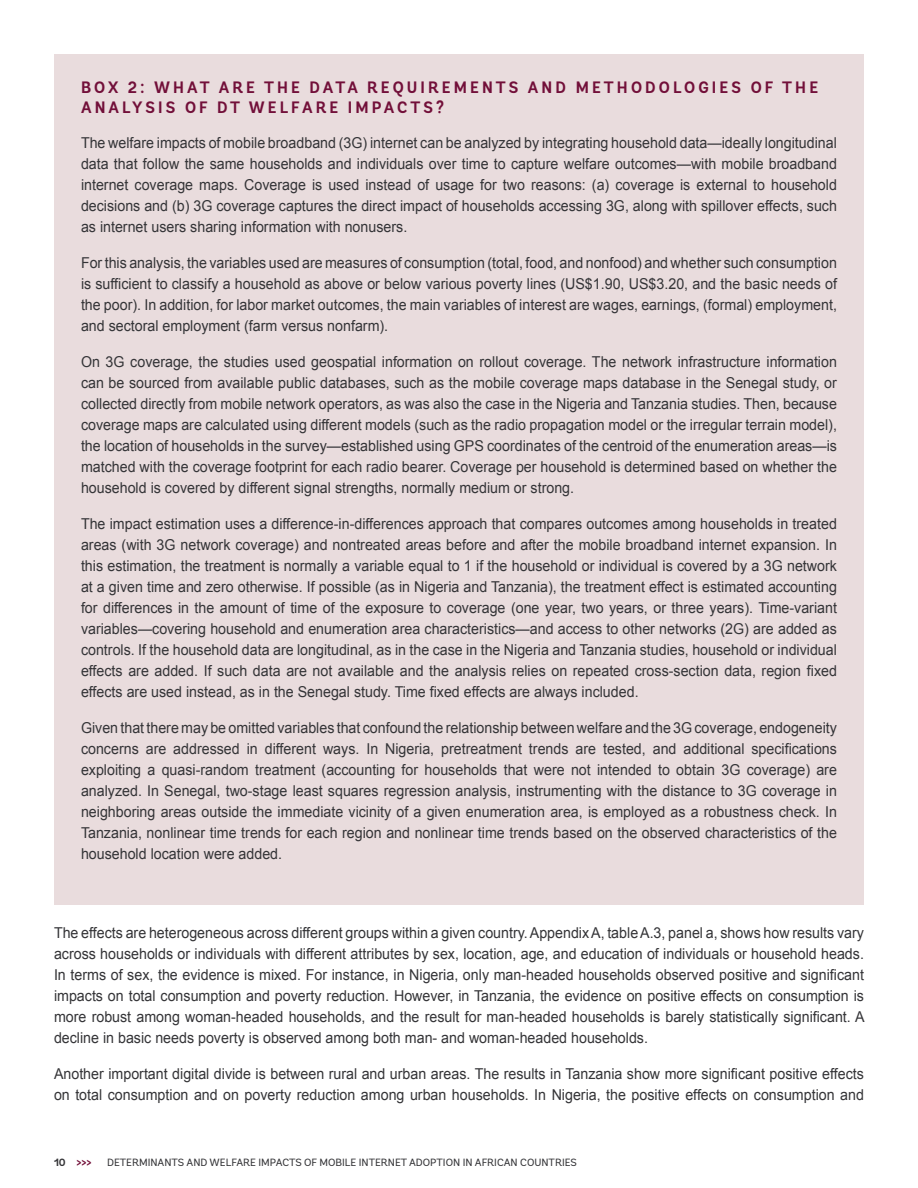
<style>
.page{position:relative;width:918px;height:1188px;background:#fff}
.page>*{position:absolute;margin:0;border:0;box-sizing:border-box;transform-origin:0 0}
.t1{font:700 16.5px/19.8px "Andes";letter-spacing:.2em;color:#720f39;scale:.95 1}
.bullet_-_level_1{font:15px/21px "Arial";color:#343437;text-align:justify;scale:.95 1}
.body{font:15px/21px "Arial";color:#343437;text-align:justify;scale:.95 1}
.t2{font:700 12px "Andes";color:#720f39;scale:.95 1}
.t3{font:10.5px "Andes";color:#343437}
.s1{font-size:10.5px;color:#343437}
</style>
<div class="page">
<div style="left:54px;top:54px;width:810px;height:850px;background:#e9dcdd"></div>
<p class="t1" style="left:81px;top:78px;width:777px">BOX 2: WHAT ARE THE DATA REQUIREMENTS AND METHODOLOGIES OF THE<br>ANALYSIS OF DT WELFARE IMPACTS?</p>
<p class="bullet_-_level_1" style="left:81px;top:132px;width:797px">The welfare impacts of mobile broadband (3G) internet can be analyzed by integrating household data—ideally longitudinal data that follow the same households and individuals over time to capture welfare outcomes—with mobile broadband internet coverage maps. Coverage is used instead of usage for two reasons: (a) coverage is external to household decisions and (b) 3G coverage captures the direct impact of households accessing 3G, along with spillover effects, such as internet users sharing information with nonusers.</p>
<p class="bullet_-_level_1" style="left:81px;top:252px;width:797px">For this analysis, the variables used are measures of consumption (total, food, and nonfood) and whether such consumption is sufficient to classify a household as above or below various poverty lines (US$1.90, US$3.20, and the basic needs of the poor). In addition, for labor market outcomes, the main variables of interest are wages, earnings, (formal) employment, and sectoral employment (farm versus nonfarm).</p>
<p class="bullet_-_level_1" style="left:81px;top:351px;width:797px">On 3G coverage, the studies used geospatial information on rollout coverage. The network infrastructure information can be sourced from available public databases, such as the mobile coverage maps database in the Senegal study, or collected directly from mobile network operators, as was also the case in the Nigeria and Tanzania studies. Then, because coverage maps are calculated using different models (such as the radio propagation model or the irregular terrain model), the location of households in the survey—established using GPS coordinates of the centroid of the enumeration areas—is matched with the coverage footprint for each radio bearer. Coverage per household is determined based on whether the household is covered by different signal strengths, normally medium or strong.</p>
<p class="bullet_-_level_1" style="left:81px;top:513px;width:797px">The impact estimation uses a difference-in-differences approach that compares outcomes among households in treated areas (with 3G network coverage) and nontreated areas before and after the mobile broadband internet expansion. In this estimation, the treatment is normally a variable equal to 1 if the household or individual is covered by a 3G network at a given time and zero otherwise. If possible (as in Nigeria and Tanzania), the treatment effect is estimated accounting for differences in the amount of time of the exposure to coverage (one year, two years, or three years). Time-variant variables—covering household and enumeration area characteristics—and access to other networks (2G) are added as controls. If the household data are longitudinal, as in the case in the Nigeria and Tanzania studies, household or individual effects are added. If such data are not available and the analysis relies on repeated cross-section data, region fixed effects are used instead, as in the Senegal study. Time fixed effects are always included.</p>
<p class="bullet_-_level_1" style="left:81px;top:717px;width:797px">Given that there may be omitted variables that confound the relationship between welfare and the 3G coverage, endogeneity concerns are addressed in different ways. In Nigeria, pretreatment trends are tested, and additional specifications exploiting a quasi-random treatment (accounting for households that were not intended to obtain 3G coverage) are analyzed. In Senegal, two-stage least squares regression analysis, instrumenting with the distance to 3G coverage in neighboring areas outside the immediate vicinity of a given enumeration area, is employed as a robustness check. In Tanzania, nonlinear time trends for each region and nonlinear time trends based on the observed characteristics of the household location were added.</p>
<p class="body" style="left:54px;top:922px;width:855px">The effects are heterogeneous across different groups within a given country. Appendix A, table A.3, panel a, shows how results vary across households or individuals with different attributes by sex, location, age, and education of individuals or household heads.<br>In terms of sex, the evidence is mixed. For instance, in Nigeria, only man-headed households observed positive and significant impacts on total consumption and poverty reduction. However, in Tanzania, the evidence on positive effects on consumption is more robust among woman-headed households, and the result for man-headed households is barely statistically significant. A decline in basic needs poverty is observed among both man- and woman-headed households.</p>
<p class="body" style="left:54px;top:1063px;width:854px">Another important digital divide is between rural and urban areas. The results in Tanzania show more significant positive effects on total consumption and on poverty reduction among urban households. In Nigeria, the positive effects on consumption and</p>
<p class="t2" style="left:54px;top:1154px;width:41px"><span class="s1">10</span> &gt;&gt;&gt;</p>
<p class="t3" style="left:107px;top:1156px;width:471px">DETERMINANTS AND WELFARE IMPACTS OF MOBILE INTERNET ADOPTION IN AFRICAN COUNTRIES</p>
</div>
